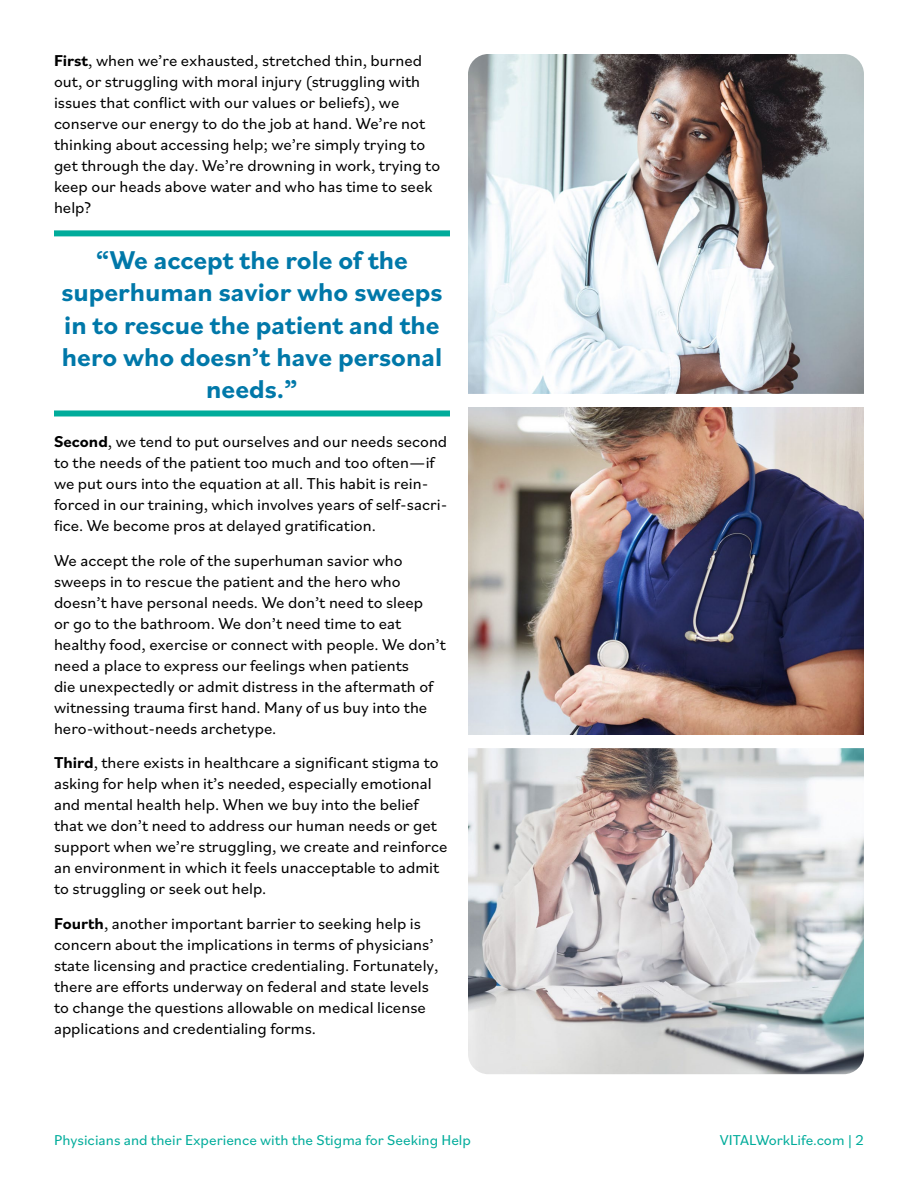
<style>
.page{position:relative;width:918px;height:1188px;background:#fff}
.page>*{position:absolute;margin:0;border:0;box-sizing:border-box;transform-origin:0 0}
.t1{font:700 27px/32.4px "Bilo";color:#0078a9;text-align:center}
.t2{font:16.5px/21px "Bilo";color:#000}
.t3{font:15px "Bilo";color:#00ac9b}
.s1{font-weight:700}
</style>
<div class="page">
<div style="left:54px;top:230px;width:396px;height:6px;background:#00ac9b"></div>
<div style="left:54px;top:410px;width:396px;height:6px;background:#00ac9b"></div>
<img style="left:468px;top:54px;width:396px;height:340px">
<img style="left:468px;top:408px;width:396px;height:326px">
<img style="left:468px;top:748px;width:396px;height:326px">
<p class="t2" style="left:54px;top:50px;width:388px"><span class="s1">First</span>, when we’re exhausted, stretched thin, burned out, or struggling with moral injury (struggling with issues that conflict with our values or beliefs), we conserve our energy to do the job at hand. We’re not thinking about accessing help; we’re simply trying to get through the day. We’re drowning in work, trying to keep our heads above water and who has time to seek help?</p>
<h1 class="t1" style="left:61px;top:242px;width:383px">“We accept the role of the superhuman savior who sweeps in to rescue the patient and the hero who doesn’t have personal needs.”</h1>
<p class="t2" style="left:54px;top:430px;width:395px"><span class="s1">Second</span>, we tend to put ourselves and our needs second to the needs of the patient too much and too often—if we put ours into the equation at all. This habit is rein&shy;forced in our training, which involves years of self-sacri&shy;fice. We become pros at delayed gratification.</p>
<p class="t2" style="left:54px;top:549px;width:393px">We accept the role of the superhuman savior who sweeps in to rescue the patient and the hero who doesn’t have personal needs. We don’t need to sleep<br>or go to the bathroom. We don’t need time to eat healthy food, exercise or connect with people. We don’t need a place to express our feelings when patients<br>die unexpectedly or admit distress in the aftermath of witnessing trauma first hand. Many of us buy into the hero-without-needs archetype.</p>
<p class="t2" style="left:54px;top:751px;width:395px"><span class="s1">Third</span>, there exists in healthcare a significant stigma to asking for help when it’s needed, especially emotional and mental health help. When we buy into the belief that we don’t need to address our human needs or get support when we’re struggling, we create and reinforce an environment in which it feels unacceptable to admit to struggling or seek out help.</p>
<p class="t2" style="left:54px;top:912px;width:386px"><span class="s1">Fourth</span>, another important barrier to seeking help is concern about the implications in terms of physicians’ state licensing and practice credentialing. Fortunately, there are efforts underway on federal and state levels to change the questions allowable on medical license applications and credentialing forms.</p>
<p class="t3" style="left:54px;top:1130px;width:419px">Physicians and their Experience with the Stigma for Seeking Help</p>
<p class="t3" style="left:720px;top:1130px;width:146px">VITALWorkLife.com | 2</p>
</div>
